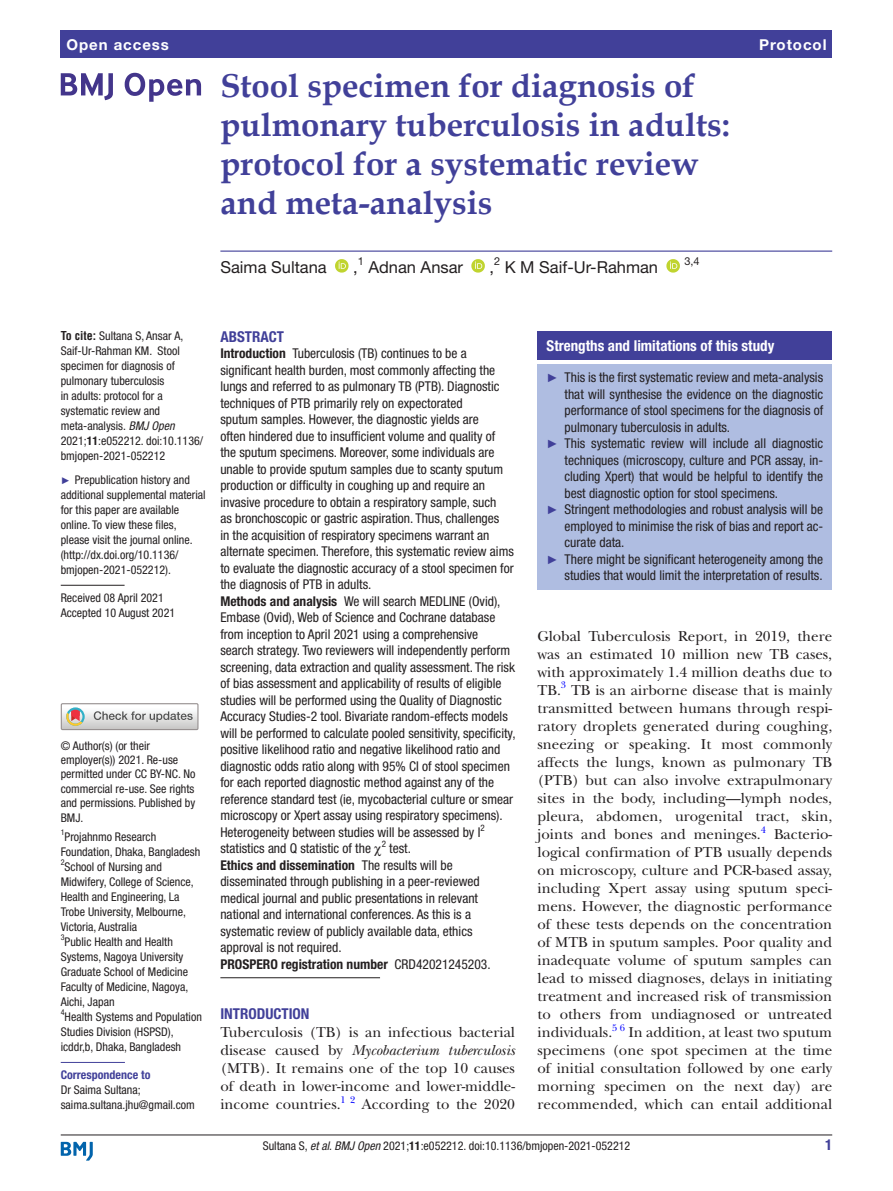
<style>
.page{position:relative;width:893px;height:1191px;background:#fff}
.page>*{position:absolute;margin:0;border:0;box-sizing:border-box;transform-origin:0 0}
.t1{font:700 33px/39px "Book Antiqua";color:#414099}
.t2{font:16.5px "Helvetica Neue LT Std";color:#231f20}
.t3{font:15px/18px "New Baskerville";color:#231f20;text-align:justify}
.t4{font:700 condensed 15px "Helvetica Neue LT Std";color:#fff}
.t5{font:700 condensed 15px "Helvetica Neue LT Std";color:#414099}
.t6{font:700 15px "Helvetica Neue LT Std";letter-spacing:.065em;color:#fff}
.t7{font:condensed 13.5px/16.5px "Helvetica Neue LT Std";color:#231f20}
.t8{font:condensed 12px/15px "Helvetica Neue LT Std";color:#231f20}
.t9{font:700 condensed 12px "Helvetica Neue LT Std";color:#414099}
.t10{font:10.95px "Helvetica Neue LT Std";color:#231f20}
.t11{font:9.9px "New Baskerville";color:#00f}
.t12{font:condensed 7.95px "Helvetica Neue LT Std";color:#231f20}
.s1{font-family:"Helvetica LT Std";font-weight:700}
.s2{font-style:italic}
.s3{font-weight:700}
.s4{font-family:"Arial";font-stretch:normal;font-size:9.75px;color:#414099}
.s5{font-family:"Arial";font-stretch:normal;font-size:12px;color:#414099}
</style>
<div class="page">
<hr style="left:61px;top:1134px;width:771px;height:1px;background:#231f20">
<svg style="left:61px;top:1141px;width:32px;height:19px"></svg>
<div style="left:61px;top:31px;width:771px;height:27px;background:#414099"></div>
<hr style="left:220px;top:250px;width:612px;height:2px;background:#414099">
<svg style="left:335px;top:259px;width:13px;height:14px"></svg>
<svg style="left:471px;top:259px;width:14px;height:14px"></svg>
<svg style="left:666px;top:259px;width:14px;height:14px"></svg>
<hr style="left:61px;top:585px;width:64px;height:1px;background:#231f20">
<hr style="left:61px;top:1062px;width:64px;height:1px;background:#414099">
<svg style="left:61px;top:73px;width:52px;height:27px"></svg>
<svg style="left:125px;top:73px;width:76px;height:29px"></svg>
<div style="left:61px;top:703px;width:138px;height:27px;border:1px solid #969090"></div>
<svg style="left:61px;top:703px;width:137px;height:26px"></svg>
<hr style="left:220px;top:977px;width:160px;height:1px;background:#231f20">
<div style="left:538px;top:331px;width:294px;height:29px;background:#414099"></div>
<div style="left:538px;top:364px;width:294px;height:225px;background:#afbde1"></div>
<p class="t6" style="left:66px;top:35px;width:104px">Open access</p>
<h1 class="t1" style="left:220px;top:66px;width:511px">Stool specimen for diagnosis of pulmonary tuberculosis in adults: protocol for a systematic review and meta-analysis</h1>
<p class="t2" style="left:220px;top:257px;width:108px">Saima Sultana</p>
<p class="t2" style="left:353px;top:257px;width:6px">,</p>
<p class="t10" style="left:358px;top:255px;width:8px">1</p>
<p class="t2" style="left:368px;top:257px;width:96px">Adnan Ansar</p>
<p class="t10" style="left:494px;top:255px;width:8px">2</p>
<p class="t2" style="left:505px;top:257px;width:155px">K M Saif-Ur-Rahman</p>
<p class="t10" style="left:684px;top:255px;width:17px">3,4</p>
<p class="t2" style="left:489px;top:257px;width:6px">,</p>
<p class="t6" style="left:759px;top:35px;width:69px">Protocol</p>
<p class="t8" style="left:61px;top:328px;width:144px"><span class="s1">To cite:</span> Sultana S, Ansar A,<br>Saif-Ur-Rahman KM. Stool specimen for diagnosis of pulmonary tuberculosis<br>in adults: protocol for a systematic review and meta-analysis. <span class="s2">BMJ Open<br></span>2021;<span class="s3">11</span>:e052212. doi:10.1136/ bmjopen-2021-052212</p>
<p class="t8" style="left:61px;top:472px;width:146px"><span class="s4">►</span> Prepublication history and additional supplemental material for this paper are available online. To view these files, please visit the journal online. (http://dx.doi.org/10.1136/ bmjopen-2021-052212).</p>
<p class="t8" style="left:61px;top:590px;width:116px">Received 08 April 2021<br>Accepted 10 August 2021</p>
<p class="t8" style="left:61px;top:738px;width:136px;line-height:14.4px">© Author(s) (or their employer(s)) 2021. Re-use permitted under CC BY-NC. No commercial re-use. See rights and permissions. Published by<br>BMJ.</p>
<p class="t12" style="left:61px;top:828px;width:5px">1</p>
<p class="t8" style="left:61px;top:829px;width:141px;text-indent:4px">Projahnmo Research<br>Foundation, Dhaka, Bangladesh</p>
<p class="t12" style="left:61px;top:858px;width:5px">2</p>
<p class="t8" style="left:61px;top:859px;width:135px;text-indent:4px">School of Nursing and<br>Midwifery, College of Science,<br>Health and Engineering, La<br>Trobe University, Melbourne,<br>Victoria, Australia</p>
<p class="t12" style="left:61px;top:933px;width:5px">3</p>
<p class="t8" style="left:61px;top:934px;width:143px;text-indent:4px">Public Health and Health<br>Systems, Nagoya University<br>Graduate School of Medicine<br>Faculty of Medicine, Nagoya,<br>Aichi, Japan<br><sup>4</sup>Health Systems and Population<br>Studies Division (HSPSD), icddr,b, Dhaka, Bangladesh</p>
<p class="t9" style="left:61px;top:1067px;width:91px">Correspondence to</p>
<p class="t8" style="left:61px;top:1082px;width:136px">Dr Saima Sultana; saima.sultana.jhu@gmail.com</p>
<p class="t5" style="left:220px;top:327px;width:65px">ABSTRACT</p>
<p class="t7" style="left:220px;top:345px;width:297px"><span class="s3">Introduction</span> Tuberculosis (TB) continues to be a significant health burden, most commonly affecting the lungs and referred to as pulmonary TB (PTB). Diagnostic techniques of PTB primarily rely on expectorated<br>sputum samples. However, the diagnostic yields are<br>often hindered due to insufficient volume and quality of<br>the sputum specimens. Moreover, some individuals are unable to provide sputum samples due to scanty sputum production or difficulty in coughing up and require an invasive procedure to obtain a respiratory sample, such<br>as bronchoscopic or gastric aspiration. Thus, challenges<br>in the acquisition of respiratory specimens warrant an alternate specimen. Therefore, this systematic review aims to evaluate the diagnostic accuracy of a stool specimen for the diagnosis of PTB in adults.<br><span class="s3">Methods and analysis</span> We will search MEDLINE (Ovid), Embase (Ovid), Web of Science and Cochrane database from inception to April 2021 using a comprehensive<br>search strategy. Two reviewers will independently perform screening, data extraction and quality assessment. The risk of bias assessment and applicability of results of eligible studies will be performed using the Quality of Diagnostic Accuracy Studies-2 tool. Bivariate random-effects models will be performed to calculate pooled sensitivity, specificity, positive likelihood ratio and negative likelihood ratio and diagnostic odds ratio along with 95% CI of stool specimen for each reported diagnostic method against any of the reference standard test (ie, mycobacterial culture or smear microscopy or Xpert assay using respiratory specimens).<br>Heterogeneity between studies will be assessed by I<sup>2 </sup>statistics and Q statistic of the <sup>2</sup> test.<br><span class="s3">Ethics and dissemination</span> The results will be disseminated through publishing in a peer-reviewed medical journal and public presentations in relevant national and international conferences. As this is a systematic review of publicly available data, ethics approval is not required.<br><span class="s3">PROSPERO registration number</span> CRD42021245203.</p>
<p class="t5" style="left:220px;top:1005px;width:91px">INTRODUCTION</p>
<p class="t3" style="left:220px;top:1023px;width:296px">Tuberculosis (TB) is an infectious bacterial disease caused by <span class="s2">Mycobacterium tuberculosis </span>(MTB). It remains one of the top 10 causes of death in lower-income and lower-middle&shy;income countries.<sup>1</sup> <sup>2</sup> According to the 2020</p>
<p class="t4" style="left:547px;top:336px;width:229px">Strengths and limitations of this study</p>
<p class="t7" style="left:547px;top:369px;width:278px"><span class="s5">►</span> This is the first systematic review and meta-analysis</p>
<p class="t7" style="left:565px;top:386px;width:260px">that will synthesise the evidence on the diagnostic</p>
<p class="t7" style="left:565px;top:402px;width:260px">performance of stool specimens for the diagnosis of</p>
<p class="t7" style="left:565px;top:419px;width:167px">pulmonary tuberculosis in adults.</p>
<p class="t7" style="left:547px;top:435px;width:278px"><span class="s5">►</span> This systematic review will include all diagnostic</p>
<p class="t7" style="left:565px;top:452px;width:260px">techniques (microscopy, culture and PCR assay, in-</p>
<p class="t7" style="left:565px;top:468px;width:260px">cluding Xpert) that would be helpful to identify the</p>
<p class="t7" style="left:565px;top:485px;width:215px">best diagnostic option for stool specimens.</p>
<p class="t7" style="left:547px;top:501px;width:278px"><span class="s5">►</span> Stringent methodologies and robust analysis will be</p>
<p class="t7" style="left:565px;top:518px;width:260px">employed to minimise the risk of bias and report ac-</p>
<p class="t7" style="left:565px;top:534px;width:61px">curate data.</p>
<p class="t7" style="left:547px;top:551px;width:278px"><span class="s5">►</span> There might be significant heterogeneity among the</p>
<p class="t7" style="left:565px;top:567px;width:260px">studies that would limit the interpretation of results.</p>
<p class="t3" style="left:538px;top:627px;width:296px">Global Tuberculosis Report, in 2019, there was an estimated 10 million new TB cases, with approximately 1.4 million deaths due to TB.<sup>3</sup> TB is an airborne disease that is mainly transmitted between humans through respi&shy;ratory droplets generated during coughing, sneezing or speaking. It most commonly affects the lungs, known as pulmonary TB (PTB) but can also involve extrapulmonary sites in the body, including—lymph nodes, pleura, abdomen, urogenital tract, skin, joints and bones and meninges.</p>
<p class="t11" style="left:761px;top:823px;width:7px">4</p>
<p class="t3" style="left:538px;top:825px;width:296px;text-indent:236px">Bacterio&shy;logical confirmation of PTB usually depends on microscopy, culture and PCR-based assay, including Xpert assay using sputum speci&shy;mens. However, the diagnostic performance of these tests depends on the concentration of MTB in sputum samples. Poor quality and inadequate volume of sputum samples can lead to missed diagnoses, delays in initiating treatment and increased risk of transmission to others from undiagnosed or untreated individuals.<sup>5</sup> <sup>6</sup> In addition, at least two sputum specimens (one spot specimen at the time of initial consultation followed by one early morning specimen on the next day) are recommended, which can entail additional</p>
<p class="t8" style="left:263px;top:1137px;width:369px">Sultana S, <span class="s2">et al</span>. <span class="s2">BMJ Open</span> 2021;<span class="s3">11</span>:e052212. doi:10.1136/bmjopen-2021-052212</p>
<p class="t5" style="left:825px;top:1135px;width:9px">1</p>
</div>
